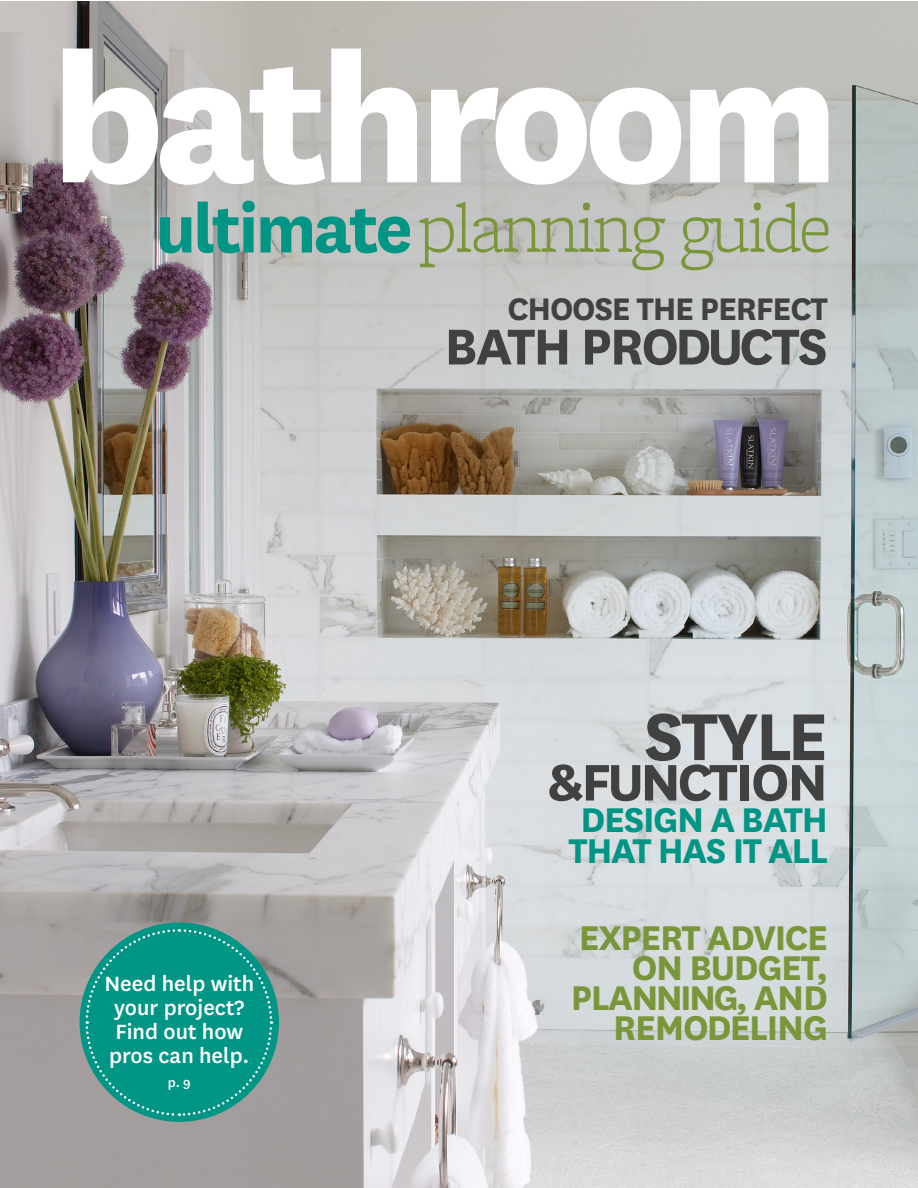
<style>
.page{position:relative;width:918px;height:1188px;background:#fff}
.page>*{position:absolute;margin:0;border:0;box-sizing:border-box;transform-origin:0 0}
.t1{font:800 200.25px "National";letter-spacing:-.045em;color:#fff}
.t2{font:700 77.55px "National";letter-spacing:-.035em;color:#414141}
.t3{font:300 73.95px "Freight Micro Pro";letter-spacing:-.035em;color:#7a963b}
.t4{font:700 60.15px "National";letter-spacing:-.06em;color:#414141}
.t5{font:700 58.8px "National";letter-spacing:-.04em;color:#414141}
.t6{font:700 40.2px/30px "National";letter-spacing:-.035em;color:#7a963b;text-align:right}
.t7{font:700 40.2px/31.3px "National";letter-spacing:-.035em;color:#009584}
.t8{font:700 36.6px "National";letter-spacing:-.035em;color:#414141}
.t9{font:500 24.15px/24.2px "National";color:#fff}
.t10{font:500 14.7px "National";color:#fff}
.s1{font-family:"National";font-weight:700;font-size:76.05px;color:#009584}
</style>
<div class="page">
<img style="left:0;top:2px;width:918px;height:1186px">
<div style="left:80px;top:922px;width:199px;height:200px;background:#009584;border-radius:50%"></div>
<svg style="left:84px;top:928px;width:190px;height:189px"></svg>
<h1 class="t1" style="left:51px;top:-24px;width:790px">bathroom</h1>
<h3 class="t3" style="left:156px;top:178px;width:678px"><span class="s1">ultimate</span>planning guide</h3>
<h3 class="t8" style="left:507px;top:283px;width:322px">CHOOSE THE PERFECT</h3>
<h3 class="t5" style="left:444px;top:305px;width:385px">BATH PRODUCTS</h3>
<p class="t9" style="left:104px;top:970px;width:151px">Need help with your project?<br>Find out how pros can help.</p>
<p class="t10" style="left:168px;top:1073px;width:24px">p. 9</p>
<h2 class="t2" style="left:644px;top:681px;width:186px">STYLE</h2>
<h3 class="t4" style="left:549px;top:740px;width:281px">&amp;FUNCTION</h3>
<h3 class="t7" style="left:569px;top:801px;width:261px">DESIGN A BATH<br>THAT HAS IT ALL</h3>
<h3 class="t6" style="left:571px;top:920px;width:259px">EXPERT ADVICE<br>ON BUDGET,<br>PLANNING, AND<br>REMODELING</h3>
</div>
